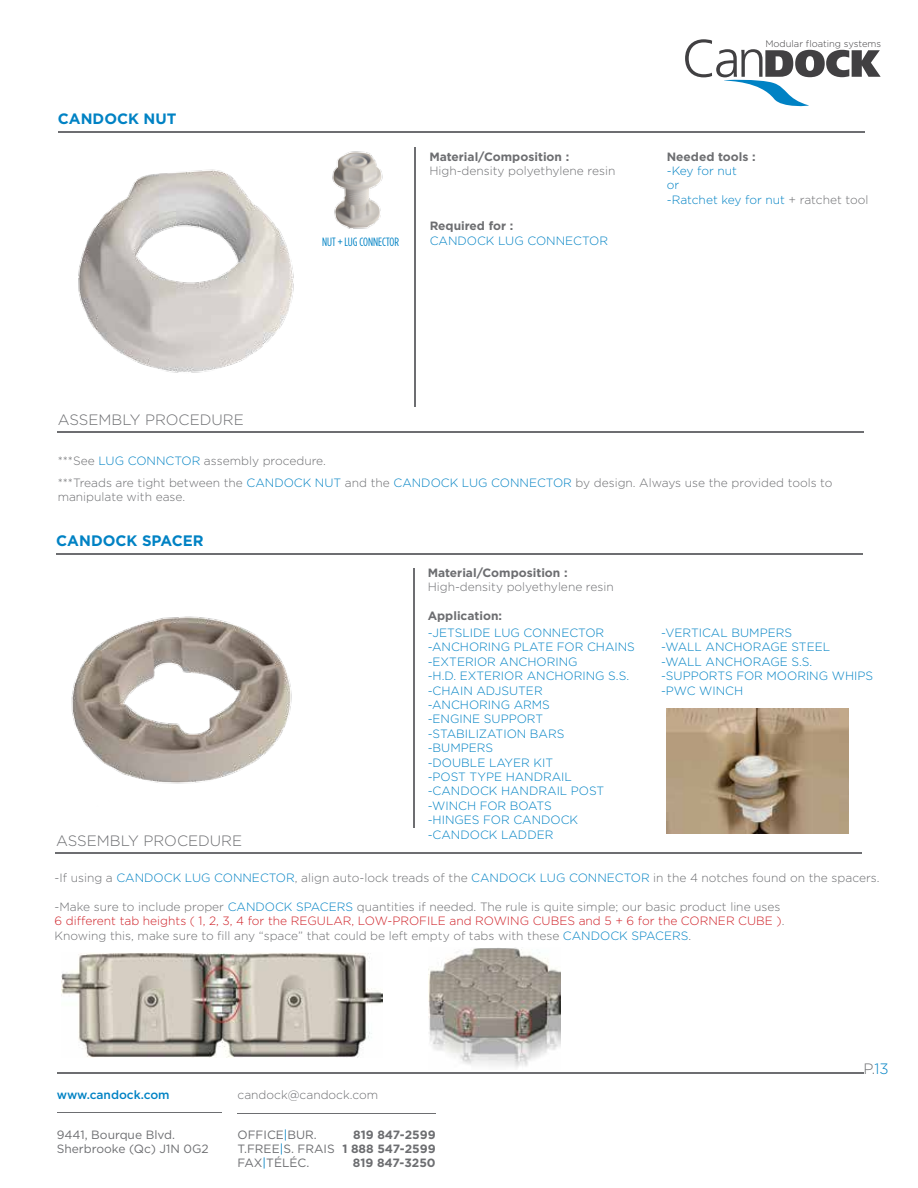
<style>
.page{position:relative;width:918px;height:1188px;background:#fff}
.page>*{position:absolute;margin:0;border:0;box-sizing:border-box;transform-origin:0 0}
.t1{font:700 15.15px "Gotham HTF";color:#0082c4}
.t2{font:300 15px "Gotham HTF";color:#6d6e71}
.t3{font:700 15px "Gotham HTF";color:#0082c4}
.t4{font:300 12px/14.4px "Gotham HTF";color:#6d6e71}
.t5{font:300 12px/14.4px "Gotham HTF";color:#0082c4}
.t6{font:700 12px/14.4px "Gotham HTF";color:#6d6e71;text-align:right}
.t7{font:12px/14.4px "Gotham HTF";color:#6d6e71}
.t8{font:condensed 12px "Gotham HTF";color:#0082c4}
.t9{font:500 12px "Gotham HTF";color:#0082c4}
.t10{font:300 9.45px "Gotham HTF";color:#414042}
.s1{color:#6d6e71}
.s2{color:#0082c4}
.s3{color:#cf2027}
</style>
<div class="page">
<svg style="left:685px;top:39px;width:196px;height:68px"></svg>
<hr style="left:57px;top:1073px;width:806px;height:1px;background:#6d6e71">
<hr style="left:57px;top:1112px;width:165px;height:1px;background:#6d6e71">
<hr style="left:237px;top:1113px;width:199px;height:1px;background:#6d6e71">
<hr style="left:58px;top:131px;width:806px;height:2px;background:#6d6e71">
<hr style="left:414px;top:147px;width:2px;height:259px;background:#6d6e71">
<hr style="left:57px;top:431px;width:806px;height:2px;background:#6d6e71">
<img style="left:332px;top:151px;width:51px;height:78px">
<img style="left:78px;top:169px;width:216px;height:204px">
<hr style="left:56px;top:553px;width:807px;height:2px;background:#6d6e71">
<hr style="left:413px;top:569px;width:1px;height:259px;background:#6d6e71">
<hr style="left:55px;top:853px;width:807px;height:1px;background:#6d6e71">
<img style="left:71px;top:616px;width:221px;height:168px">
<img style="left:61px;top:953px;width:321px;height:104px">
<img style="left:667px;top:709px;width:182px;height:124px">
<img style="left:428px;top:948px;width:133px;height:120px">
<p class="t3" style="left:58px;top:110px;width:120px">CANDOCK NUT</p>
<p class="t8" style="left:322px;top:236px;width:78px">NUT + LUG CONNECTOR</p>
<p class="t6" style="left:429px;top:149px;width:141px">Material/Composition :</p>
<p class="t4" style="left:429px;top:164px;width:188px">High-density polyethylene resin</p>
<p class="t6" style="left:430px;top:219px;width:85px">Required for :</p>
<p class="t5" style="left:430px;top:233px;width:180px">CANDOCK LUG CONNECTOR</p>
<p class="t10" style="left:765px;top:38px;width:117px">Modular floating systems</p>
<p class="t6" style="left:667px;top:149px;width:90px">Needed tools :</p>
<p class="t5" style="left:667px;top:164px;width:203px">-Key for nut<br>or<br>-Ratchet key for nut <span class="s1">+ ratchet tool</span></p>
<p class="t2" style="left:58px;top:411px;width:187px">ASSEMBLY PROCEDURE</p>
<p class="t4" style="left:58px;top:453px;width:270px">***See <span class="s2">LUG CONNCTOR</span> assembly procedure.</p>
<p class="t4" style="left:58px;top:475px;width:776px">***Treads are tight between the <span class="s2">CANDOCK NUT</span> and the <span class="s2">CANDOCK LUG CONNECTOR</span> by design. Always use the provided tools to manipulate with ease.</p>
<p class="t1" style="left:56px;top:532px;width:149px">CANDOCK SPACER</p>
<p class="t6" style="left:428px;top:565px;width:141px">Material/Composition :</p>
<p class="t4" style="left:428px;top:580px;width:188px">High-density polyethylene resin</p>
<p class="t6" style="left:428px;top:608px;width:76px">Application:</p>
<p class="t5" style="left:428px;top:625px;width:209px">-JETSLIDE LUG CONNECTOR -ANCHORING PLATE FOR CHAINS -EXTERIOR ANCHORING<br>-H.D. EXTERIOR ANCHORING S.S. -CHAIN ADJSUTER<br>-ANCHORING ARMS<br>-ENGINE SUPPORT -STABILIZATION BARS<br>-BUMPERS<br>-DOUBLE LAYER KIT<br>-POST TYPE HANDRAIL -CANDOCK HANDRAIL POST -WINCH FOR BOATS<br>-HINGES FOR CANDOCK -CANDOCK LADDER</p>
<p class="t4" style="left:55px;top:870px;width:826px">-If using a <span class="s2">CANDOCK LUG CONNECTOR</span>, align auto-lock treads of the <span class="s2">CANDOCK LUG CONNECTOR</span> in the 4 notches found on the spacers.</p>
<p class="t4" style="left:55px;top:899px;width:731px">-Make sure to include proper <span class="s2">CANDOCK SPACERS</span> quantities if needed. The rule is quite simple; our basic product line uses<br><span class="s3">6 different tab heights ( 1, 2, 3, 4 for the REGULAR, LOW-PROFILE and ROWING CUBES and 5 + 6 for the CORNER CUBE )</span>.<br>Knowing this, make sure to fill any “space” that could be left empty of tabs with these <span class="s2">CANDOCK SPACERS</span>.</p>
<p class="t5" style="left:661px;top:625px;width:214px">-VERTICAL BUMPERS<br>-WALL ANCHORAGE STEEL -WALL ANCHORAGE S.S. -SUPPORTS FOR MOORING WHIPS -PWC WINCH</p>
<p class="t2" style="left:56px;top:833px;width:187px">ASSEMBLY PROCEDURE</p>
<p class="t9" style="left:57px;top:1088px;width:114px">www.candock.com</p>
<p class="t4" style="left:238px;top:1087px;width:142px">candock@candock.com</p>
<p class="t7" style="left:57px;top:1127px;width:154px">9441, Bourque Blvd.<br>Sherbrooke (Qc) J1N 0G2</p>
<p class="t7" style="left:238px;top:1127px;width:99px">OFFICE<span class="s2">|</span>BUR.<br>T.FREE<span class="s2">|</span>S. FRAIS<br>FAX<span class="s2">|</span>TÉLÉC.</p>
<p class="t6" style="left:342px;top:1127px;width:95px">819 847-2599<br>1 888 547-2599<br>819 847-3250</p>
<p class="t2" style="left:863px;top:1061px;width:27px">P.<span class="s2">13</span></p>
</div>
